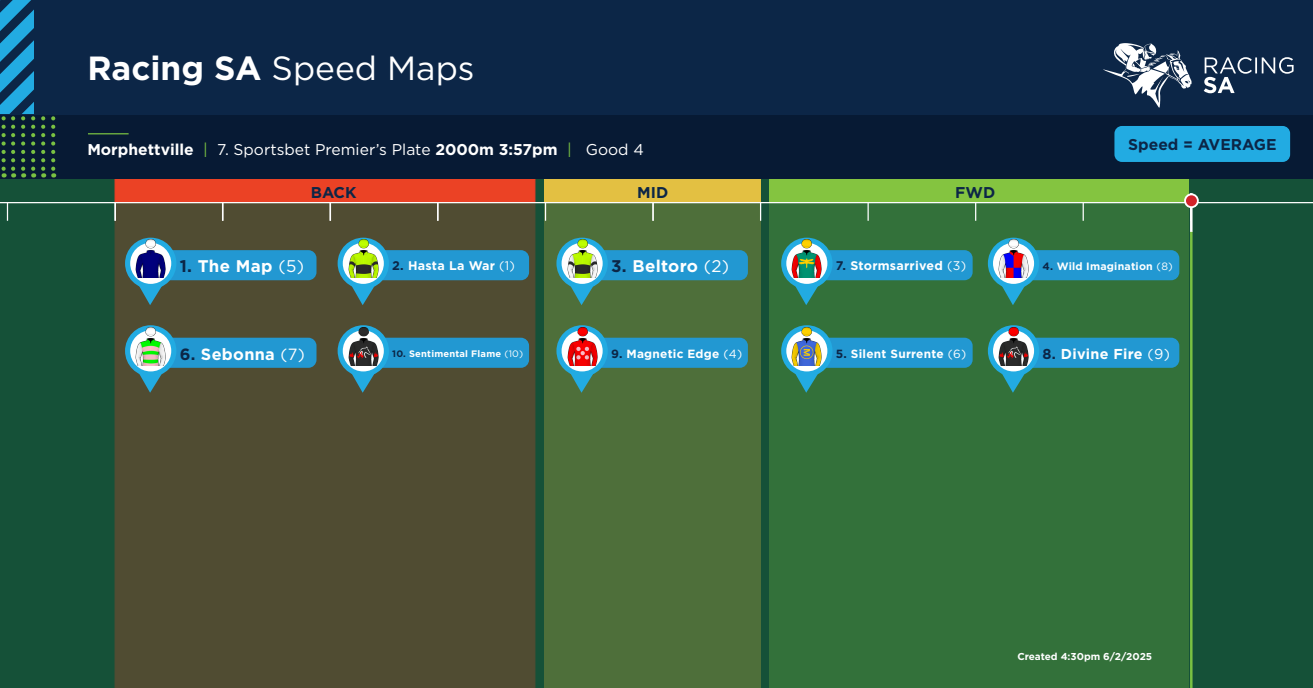
<style>
.page{position:relative;width:1313px;height:688px;background:#fff}
.page>*{position:absolute;margin:0;border:0;box-sizing:border-box;transform-origin:0 0}
.t1{font:33.5px "Gotham HTF";color:#fff}
.t2{font:700 16.88px "Gotham HTF";letter-spacing:.02em;color:#fff}
.t3{font:700 16.25px "Gotham HTF";letter-spacing:.02em;color:#fff}
.t4{font:15.62px "Gotham";color:#fff}
.t5{font:700 15.62px "Gotham HTF";color:#0c2647}
.t6{font:700 14.38px "Gotham HTF";letter-spacing:.02em;color:#fff}
.t7{font:700 12.5px "Gotham HTF";letter-spacing:.02em;color:#fff}
.t8{font:700 11.88px "Gotham HTF";letter-spacing:.02em;color:#fff}
.t9{font:700 10.62px "Gotham HTF";letter-spacing:.02em;color:#fff}
.t10{font:700 10px "Gotham";color:#fff}
.t11{font:700 9.38px "Gotham HTF";letter-spacing:.02em;color:#fff}
.s1{font-weight:700}
.s2{font-family:"Gotham HTF";font-weight:700}
.s3{font-family:"Gotham HTF";color:#79c142}
.s4{font-family:"Gotham HTF"}
.s5{color:#0c2647}
.s6{font-family:"Gotham";font-weight:400}
</style>
<div class="page">
<div style="left:0;top:149px;width:1312px;height:539px;background:#155138"></div>
<div style="left:115px;top:203px;width:420px;height:485px;background:#504c32"></div>
<div style="left:115px;top:175px;width:420px;height:27px;background:#eb4225"></div>
<div style="left:544px;top:178px;width:217px;height:25px;background:#e3c042"></div>
<div style="left:769px;top:178px;width:420px;height:25px;background:#84c440"></div>
<div style="left:544px;top:203px;width:217px;height:485px;background:#4e6f3a"></div>
<div style="left:769px;top:190px;width:420px;height:498px;background:#33713a"></div>
<div style="left:0;top:0;width:1312px;height:178px;background:#0c2647"></div>
<hr style="left:0;top:202px;width:1312px;height:1px;background:#fff">
<div style="left:0;top:115px;width:1312px;height:63px;background:#071a34"></div>
<svg style="left:545px;top:203px;width:1px;height:18px"></svg>
<hr style="left:88px;top:133px;width:41px;height:1px;background:#79c142">
<svg style="left:1203px;top:57px;width:90px;height:36px"></svg>
<svg style="left:1103px;top:43px;width:88px;height:65px"></svg>
<svg style="left:652px;top:203px;width:1px;height:18px"></svg>
<svg style="left:760px;top:203px;width:1px;height:18px"></svg>
<svg style="left:867px;top:203px;width:1px;height:18px"></svg>
<svg style="left:975px;top:203px;width:1px;height:18px"></svg>
<svg style="left:1082px;top:203px;width:1px;height:18px"></svg>
<svg style="left:41px;top:116px;width:4px;height:61px"></svg>
<svg style="left:51px;top:116px;width:4px;height:61px"></svg>
<svg style="left:0;top:0;width:35px;height:177px"></svg>
<hr style="left:1190px;top:231px;width:2px;height:457px;background:#79c142">
<hr style="left:1190px;top:193px;width:2px;height:39px;background:#fff">
<div style="left:1185px;top:194px;width:12px;height:13px;background:#d1232a;border-radius:50%"></div>
<div style="left:1184px;top:193px;width:14px;height:15px;border:2px solid #fff;border-radius:50%"></div>
<svg style="left:7px;top:203px;width:1px;height:18px"></svg>
<svg style="left:114px;top:203px;width:2px;height:18px"></svg>
<svg style="left:222px;top:203px;width:1px;height:18px"></svg>
<svg style="left:329px;top:203px;width:2px;height:18px"></svg>
<svg style="left:437px;top:203px;width:1px;height:18px"></svg>
<div style="left:1114px;top:126px;width:176px;height:36px;background:#22abe2;border-radius:8px"></div>
<svg style="left:125px;top:238px;width:191px;height:67px;background:#3f717c"></svg>
<img style="left:134px;top:239px;width:33px;height:39px">
<svg style="left:337px;top:238px;width:192px;height:67px;background:#3f717b"></svg>
<img style="left:346px;top:239px;width:34px;height:39px">
<svg style="left:125px;top:325px;width:191px;height:67px;background:#40717c"></svg>
<img style="left:134px;top:327px;width:33px;height:38px">
<svg style="left:337px;top:325px;width:192px;height:67px;background:#3f717b"></svg>
<img style="left:346px;top:327px;width:34px;height:38px">
<svg style="left:556px;top:238px;width:192px;height:67px"></svg>
<img style="left:565px;top:239px;width:33px;height:39px">
<svg style="left:556px;top:325px;width:192px;height:67px"></svg>
<img style="left:565px;top:327px;width:33px;height:38px">
<svg style="left:781px;top:238px;width:191px;height:67px"></svg>
<img style="left:790px;top:239px;width:33px;height:39px">
<svg style="left:781px;top:325px;width:191px;height:67px"></svg>
<img style="left:790px;top:327px;width:33px;height:38px">
<svg style="left:987px;top:238px;width:192px;height:67px"></svg>
<img style="left:996px;top:239px;width:34px;height:39px">
<svg style="left:987px;top:325px;width:192px;height:67px"></svg>
<img style="left:996px;top:327px;width:34px;height:38px">
<p class="t1" style="left:87px;top:49px;width:389px"><span class="s1">Racing SA</span> Speed Maps</p>
<p class="t4" style="left:87px;top:141px;width:558px"><span class="s2">Morphettville</span> <span class="s3">|</span> <span class="s4">7.</span> Sportsbet Premier’s Plate <span class="s2">2000m 3:57pm</span> <span class="s3">|</span> Good 4</p>
<p class="t5" style="left:311px;top:184px;width:47px">BACK</p>
<p class="t5" style="left:637px;top:183px;width:33px">MID</p>
<p class="t5" style="left:955px;top:184px;width:41px">FWD</p>
<p class="t5" style="left:1128px;top:135px;width:150px">Speed = AVERAGE</p>
<p class="t2" style="left:180px;top:256px;width:126px"><span class="s5">1.</span> The Map <span class="s6">(5)</span></p>
<p class="t7" style="left:392px;top:259px;width:124px"><span class="s5">2.</span> Hasta La War <span class="s6">(1)</span></p>
<p class="t2" style="left:611px;top:256px;width:120px"><span class="s5">3.</span> Beltoro <span class="s6">(2)</span></p>
<p class="t7" style="left:835px;top:259px;width:132px"><span class="s5">7.</span> Stormsarrived <span class="s6">(3)</span></p>
<p class="t9" style="left:1042px;top:260px;width:132px"><span class="s5">4.</span> Wild Imagination <span class="s6">(8)</span></p>
<p class="t3" style="left:180px;top:344px;width:127px"><span class="s5">6.</span> Sebonna <span class="s6">(7)</span></p>
<p class="t11" style="left:392px;top:348px;width:132px"><span class="s5">10.</span> Sentimental Flame <span class="s6">(10)</span></p>
<p class="t8" style="left:611px;top:346px;width:133px"><span class="s5">9.</span> Magnetic Edge <span class="s6">(4)</span></p>
<p class="t8" style="left:835px;top:346px;width:132px"><span class="s5">5.</span> Silent Surrente <span class="s6">(6)</span></p>
<p class="t6" style="left:1042px;top:345px;width:129px"><span class="s5">8.</span> Divine Fire <span class="s6">(9)</span></p>
<p class="t10" style="left:1017px;top:650px;width:136px">Created 4:30pm 6/2/2025</p>
</div>
